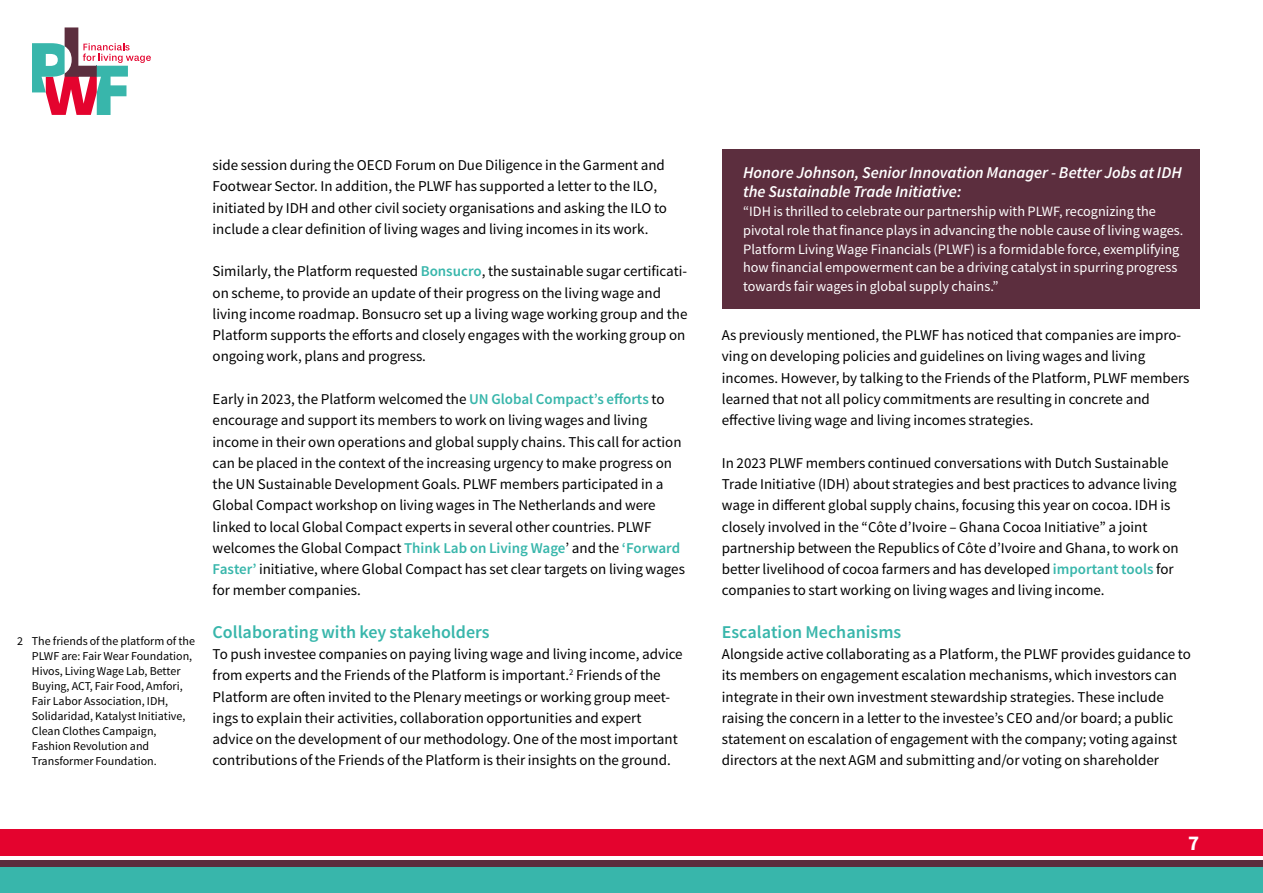
<style>
.page{position:relative;width:1263px;height:893px;background:#fff}
.page>*{position:absolute;margin:0;border:0;box-sizing:border-box;transform-origin:0 0}
.t1{font:700 21px "Source Sans Pro";color:#fff}
._1e_tussenkop{font:600 18px "Source Sans Pro";color:#38b6ab}
.citaat{font:italic 600 16.5px/18.8px "Source Sans Pro";color:#fff}
.brood{font:15px/21.3px "Source Sans Pro";color:#000}
.kader{font:14.25px/18.8px "Source Sans Pro";color:#fff}
.noten{font:12px/15px "Source Sans Pro";color:#000}
.s1{font-weight:600;color:#38b6ab}
</style>
<div class="page">
<div style="left:0;top:829px;width:1263px;height:27px;background:#e4032e"></div>
<div style="left:0;top:866px;width:1263px;height:27px;background:#38b6ab"></div>
<div style="left:0;top:860px;width:1263px;height:6px;background:#5b2e3e"></div>
<svg style="left:32px;top:27px;width:119px;height:88px"></svg>
<div style="left:722px;top:149px;width:477px;height:159px;background:#5c2e3e"></div>
<p class="noten" style="left:32px;top:634px;width:165px;text-indent:-15px">2 The friends of the platform of the<br>PLWF are: Fair Wear Foundation,<br>Hivos, Living Wage Lab, Better<br>Buying, ACT, Fair Food, Amfori,<br>Fair Labor Association, IDH,<br>Solidaridad, Katalyst Initiative,<br>Clean Clothes Campaign,<br>Fashion Revolution and<br>Transformer Foundation.</p>
<p class="brood" style="left:213px;top:155px;width:456px">side session during the OECD Forum on Due Diligence in the Garment and Footwear Sector. In addition, the PLWF has supported a letter to the ILO, initiated by IDH and other civil society organisations and asking the ILO to include a clear definition of living wages and living incomes in its work.</p>
<p class="brood" style="left:213px;top:261px;width:476px">Similarly, the Platform requested <span class="s1">Bonsucro</span>, the sustainable sugar certificati&shy;on scheme, to provide an update of their progress on the living wage and living income roadmap. Bonsucro set up a living wage working group and the Platform supports the efforts and closely engages with the working group on ongoing work, plans and progress.</p>
<p class="brood" style="left:213px;top:389px;width:474px">Early in 2023, the Platform welcomed the <span class="s1">UN Global Compact’s efforts</span> to encourage and support its members to work on living wages and living income in their own operations and global supply chains. This call for action can be placed in the context of the increasing urgency to make progress on the UN Sustainable Development Goals. PLWF members participated in a Global Compact workshop on living wages in The Netherlands and were linked to local Global Compact experts in several other countries. PLWF welcomes the Global Compact <span class="s1">Think Lab on Living Wage</span>’ and the <span class="s1">‘Forward Faster’</span> initiative, where Global Compact has set clear targets on living wages for member companies.</p>
<p class="_1e_tussenkop" style="left:213px;top:620px;width:278px">Collaborating with key stakeholders</p>
<p class="brood" style="left:213px;top:644px;width:472px">To push investee companies on paying living wage and living income, advice from experts and the Friends of the Platform is important.<sup>2</sup> Friends of the Platform are often invited to the Plenary meetings or working group meet&shy;ings to explain their activities, collaboration opportunities and expert advice on the development of our methodology. One of the most important contributions of the Friends of the Platform is their insights on the ground.</p>
<p class="citaat" style="left:743px;top:164px;width:440px">Honore Johnson, Senior Innovation Manager - Better Jobs at IDH the Sustainable Trade Initiative:</p>
<p class="kader" style="left:743px;top:202px;width:442px">“IDH is thrilled to celebrate our partnership with PLWF, recognizing the pivotal role that finance plays in advancing the noble cause of living wages.<br>Platform Living Wage Financials (PLWF) is a formidable force, exemplifying how financial empowerment can be a driving catalyst in spurring progress towards fair wages in global supply chains.”</p>
<p class="brood" style="left:722px;top:325px;width:469px">As previously mentioned, the PLWF has noticed that companies are impro&shy;ving on developing policies and guidelines on living wages and living incomes. However, by talking to the Friends of the Platform, PLWF members learned that not all policy commitments are resulting in concrete and effective living wage and living incomes strategies.</p>
<p class="brood" style="left:722px;top:452px;width:458px">In 2023 PLWF members continued conversations with Dutch Sustainable Trade Initiative (IDH) about strategies and best practices to advance living wage in different global supply chains, focusing this year on cocoa. IDH is closely involved in the “Côte d’Ivoire – Ghana Cocoa Initiative” a joint partnership between the Republics of Côte d’Ivoire and Ghana, to work on better livelihood of cocoa farmers and has developed <span class="s1">important tools</span> for companies to start working on living wages and living income.</p>
<p class="_1e_tussenkop" style="left:722px;top:620px;width:181px">Escalation Mechanisms</p>
<p class="brood" style="left:722px;top:644px;width:470px">Alongside active collaborating as a Platform, the PLWF provides guidance to its members on engagement escalation mechanisms, which investors can integrate in their own investment stewardship strategies. These include raising the concern in a letter to the investee’s CEO and/or board; a public statement on escalation of engagement with the company; voting against directors at the next AGM and submitting and/or voting on shareholder</p>
<h1 class="t1" style="left:1188px;top:830px;width:13px">7</h1>
</div>
